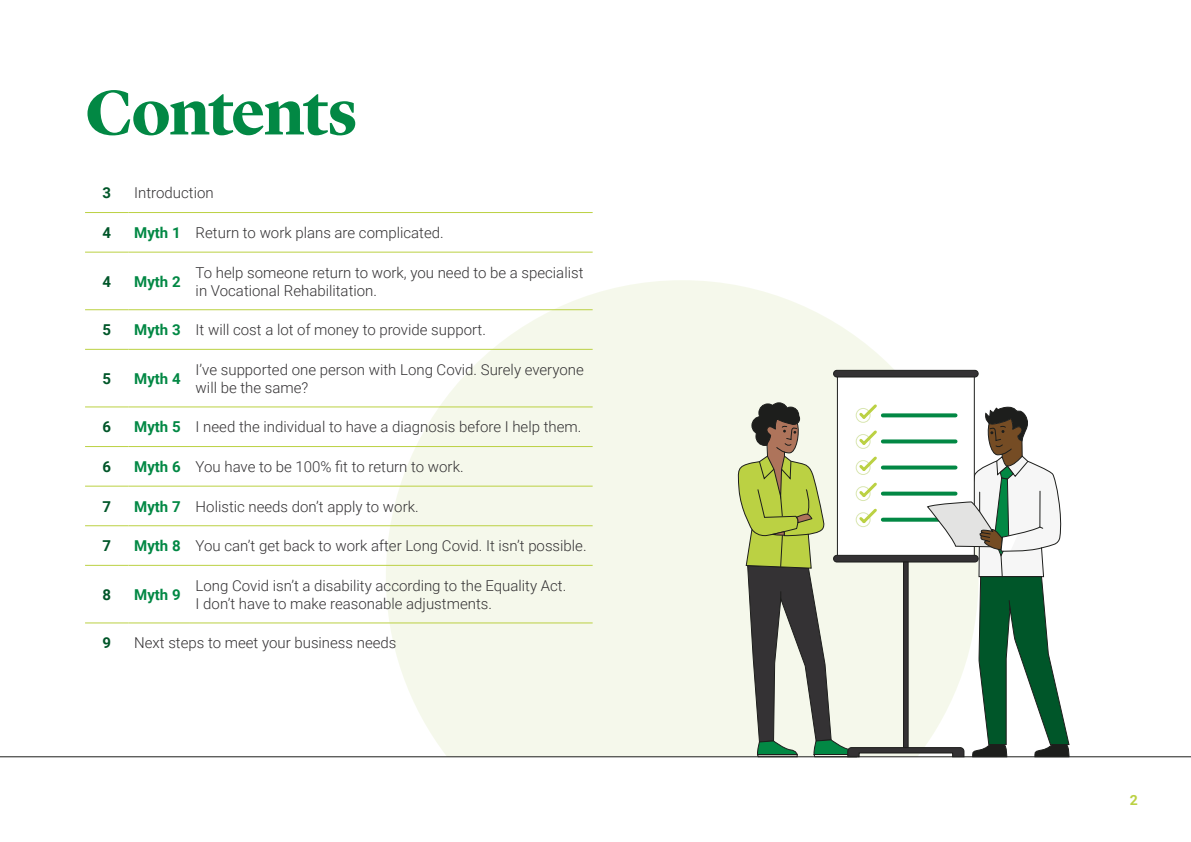
<style>
.page{position:relative;width:1191px;height:842px;background:#fff}
.page>*{position:absolute;margin:0;border:0;box-sizing:border-box;transform-origin:0 0}
.t1{font:700 65px "Lyon Display";letter-spacing:-.02em;color:#028844}
.t2{font:300 15px/18px "Roboto";color:#343234}
.t3{font:700 15px "Roboto";color:#028844}
.t4{font:700 15px "Roboto";color:#005629}
.t5{font:700 14px "Roboto";color:#bbd143}
</style>
<div class="page">
<svg style="left:399px;top:280px;width:579px;height:476px;background:#f6f8ed"></svg>
<hr style="left:0;top:756px;width:1191px;height:1px;background:#1d1e1c">
<div style="left:837px;top:377px;width:137px;height:178px;background:#fff"></div>
<hr style="left:837px;top:377px;width:1px;height:178px;background:#1d1e1c">
<hr style="left:973px;top:377px;width:1px;height:178px;background:#1d1e1c">
<div style="left:833px;top:370px;width:145px;height:7px;background:#343234;border-radius:3px"></div>
<div style="left:833px;top:370px;width:145px;height:7px;border:1px solid #1d1e1c;border-radius:3px"></div>
<svg style="left:736px;top:402px;width:334px;height:356px"></svg>
<hr style="left:85px;top:623px;width:43px;height:1px;background:#bbd143">
<hr style="left:128px;top:623px;width:62px;height:1px;background:#bbd143">
<hr style="left:190px;top:623px;width:402px;height:1px;background:#bbd143">
<div style="left:85px;top:213px;width:510px;height:97px;background:#fff"></div>
<div style="left:85px;top:310px;width:510px;height:97px;background:linear-gradient(to right,#fff,#f8faf0)"></div>
<div style="left:85px;top:407px;width:510px;height:80px;background:linear-gradient(to right,#fff,#f4f7e9)"></div>
<div style="left:85px;top:487px;width:510px;height:79px;background:linear-gradient(to bottom,#fafbf3,#fafbf3)"></div>
<div style="left:85px;top:566px;width:510px;height:57px;background:linear-gradient(to right,#fff,#f4f7e8)"></div>
<div style="left:85px;top:624px;width:510px;height:39px;background:linear-gradient(to right,#fff,#f4f7e9)"></div>
<p class="t1" style="left:85px;top:64px;width:274px">Contents</p>
<p class="t4" style="left:102px;top:182px;width:10px">3</p>
<p class="t2" style="left:134px;top:183px;width:81px">Introduction</p>
<p class="t4" style="left:102px;top:222px;width:10px">4</p>
<p class="t3" style="left:134px;top:222px;width:48px">Myth 1</p>
<p class="t2" style="left:196px;top:223px;width:249px">Return to work plans are complicated.</p>
<p class="t4" style="left:102px;top:271px;width:10px">4</p>
<p class="t3" style="left:134px;top:271px;width:48px">Myth 2</p>
<p class="t2" style="left:196px;top:263px;width:389px">To help someone return to work, you need to be a specialist in Vocational Rehabilitation.</p>
<p class="t4" style="left:102px;top:319px;width:10px">5</p>
<p class="t3" style="left:134px;top:319px;width:48px">Myth 3</p>
<p class="t2" style="left:196px;top:320px;width:292px">It will cost a lot of money to provide support.</p>
<p class="t4" style="left:102px;top:368px;width:10px">5</p>
<p class="t3" style="left:134px;top:368px;width:48px">Myth 4</p>
<p class="t2" style="left:196px;top:360px;width:390px">I’ve supported one person with Long Covid. Surely everyone will be the same?</p>
<p class="t4" style="left:102px;top:416px;width:10px">6</p>
<p class="t3" style="left:134px;top:416px;width:48px">Myth 5</p>
<p class="t2" style="left:196px;top:417px;width:387px">I need the individual to have a diagnosis before I help them.</p>
<p class="t4" style="left:102px;top:456px;width:10px">6</p>
<p class="t3" style="left:134px;top:456px;width:48px">Myth 6</p>
<p class="t2" style="left:196px;top:457px;width:269px">You have to be 100% fit to return to work.</p>
<p class="t4" style="left:102px;top:496px;width:10px">7</p>
<p class="t3" style="left:134px;top:496px;width:48px">Myth 7</p>
<p class="t2" style="left:196px;top:497px;width:224px">Holistic needs don’t apply to work.</p>
<p class="t4" style="left:102px;top:535px;width:10px">7</p>
<p class="t3" style="left:134px;top:535px;width:48px">Myth 8</p>
<p class="t2" style="left:196px;top:536px;width:392px">You can’t get back to work after Long Covid. It isn’t possible.</p>
<p class="t4" style="left:102px;top:584px;width:10px">8</p>
<p class="t3" style="left:134px;top:584px;width:48px">Myth 9</p>
<p class="t2" style="left:196px;top:576px;width:372px">Long Covid isn’t a disability according to the Equality Act.<br>I don’t have to make reasonable adjustments.</p>
<p class="t4" style="left:102px;top:632px;width:10px">9</p>
<p class="t2" style="left:134px;top:633px;width:264px">Next steps to meet your business needs</p>
<p class="t5" style="left:1129px;top:790px;width:10px">2</p>
</div>
